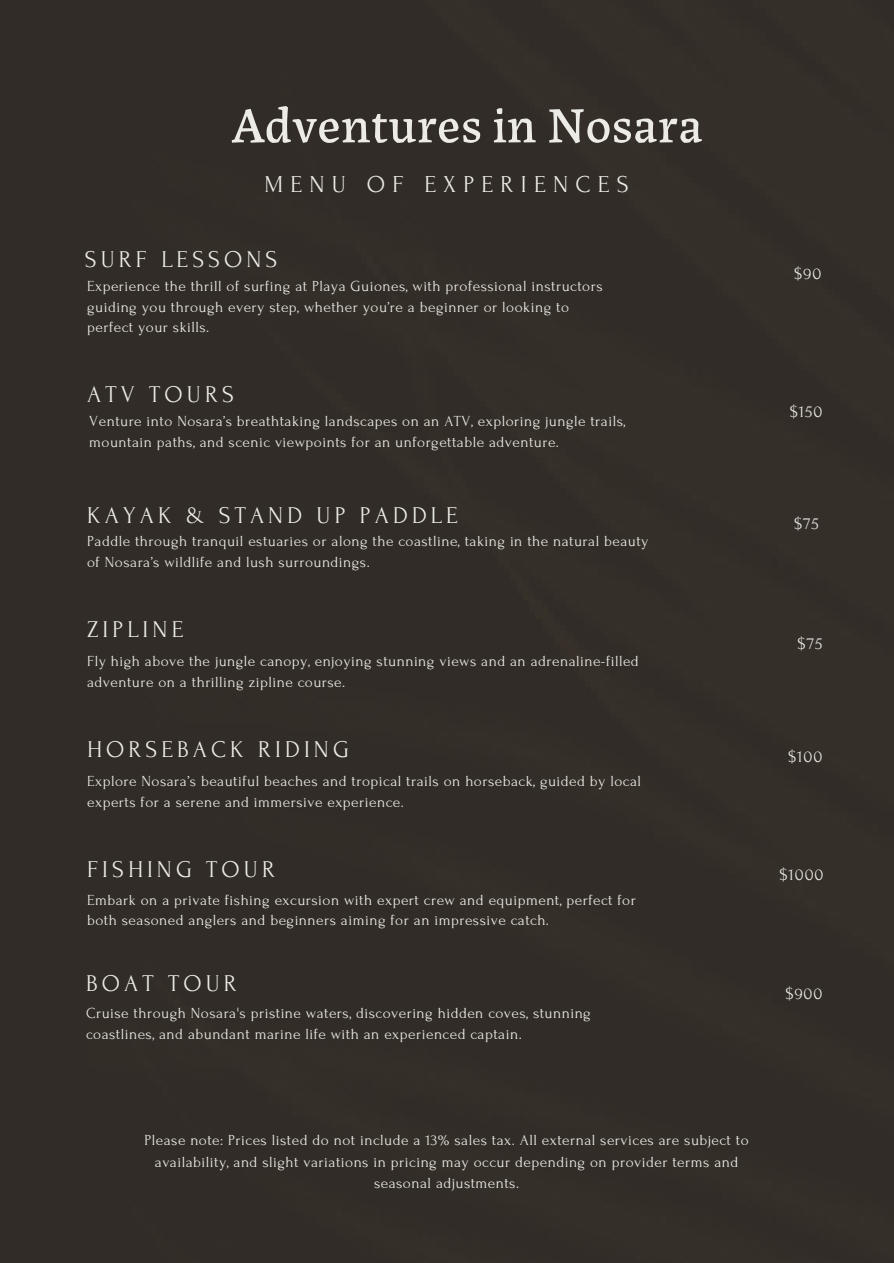
<style>
.page{position:relative;width:894px;height:1263px;background:#fff}
.page>*{position:absolute;margin:0;border:0;box-sizing:border-box;transform-origin:0 0}
.t1{font:500 51px "Labrada";color:#edebe6}
.t2{font:24.3px "Forum";letter-spacing:.3em;color:#edebe6}
.t3{font:24px "Forum";letter-spacing:.17em;color:#edebe6}
.t4{font:16.95px "Forum";letter-spacing:.05em;color:#edebe6}
.t5{font:15.3px/20.9px "Forum";letter-spacing:.03em;color:#edebe6}
</style>
<div class="page">
<div style="left:0;top:0;width:893px;height:1263px;background:#312c27"></div>
<p class="t1" style="left:232px;top:84px;width:473px">Adventures in Nosara</p>
<h1 class="t2" style="left:264px;top:172px;width:366px">MENU OF EXPERIENCES</h1>
<h2 class="t3" style="left:85px;top:246px;width:194px">SURF LESSONS</h2>
<p class="t5" style="left:87px;top:276px;width:517px">Experience the thrill of surfing at Playa Guiones, with professional instructors guiding you through every step, whether you’re a beginner or looking to perfect your skills.</p>
<h2 class="t3" style="left:87px;top:382px;width:148px">ATV TOURS</h2>
<p class="t5" style="left:89px;top:411px;width:538px">Venture into Nosara’s breathtaking landscapes on an ATV, exploring jungle trails, mountain paths, and scenic viewpoints for an unforgettable adventure.</p>
<p class="t3" style="left:87px;top:502px;width:372px">KAYAK &amp; STAND UP PADDLE</p>
<h2 class="t5" style="left:87px;top:531px;width:563px">Paddle through tranquil estuaries or along the coastline, taking in the natural beauty of Nosara’s wildlife and lush surroundings.</h2>
<p class="t3" style="left:87px;top:616px;width:98px">ZIPLINE</p>
<h2 class="t5" style="left:87px;top:651px;width:553px">Fly high above the jungle canopy, enjoying stunning views and an adrenaline-filled adventure on a thrilling zipline course.</h2>
<h3 class="t3" style="left:87px;top:737px;width:263px">HORSEBACK RIDING</h3>
<h3 class="t5" style="left:87px;top:771px;width:555px">Explore Nosara’s beautiful beaches and tropical trails on horseback, guided by local experts for a serene and immersive experience.</h3>
<h3 class="t3" style="left:87px;top:857px;width:189px">FISHING TOUR</h3>
<h3 class="t5" style="left:87px;top:890px;width:550px">Embark on a private fishing excursion with expert crew and equipment, perfect for both seasoned anglers and beginners aiming for an impressive catch.</h3>
<h3 class="t3" style="left:86px;top:971px;width:152px">BOAT TOUR</h3>
<h3 class="t5" style="left:86px;top:1003px;width:506px">Cruise through Nosara's pristine waters, discovering hidden coves, stunning coastlines, and abundant marine life with an experienced captain.</h3>
<h2 class="t4" style="left:794px;top:265px;width:29px">$90</h2>
<h2 class="t4" style="left:790px;top:403px;width:34px">$150</h2>
<p class="t4" style="left:794px;top:514px;width:26px">$75</p>
<p class="t4" style="left:798px;top:634px;width:26px">$75</p>
<h3 class="t4" style="left:788px;top:748px;width:36px">$100</h3>
<h2 class="t4" style="left:779px;top:866px;width:46px">$1000</h2>
<p class="t4" style="left:785px;top:985px;width:39px">$900</p>
<h2 class="t5" style="left:144px;top:1130px;width:606px;line-height:21.5px;text-align:center">Please note: Prices listed do not include a 13% sales tax. All external services are subject to availability, and slight variations in pricing may occur depending on provider terms and seasonal adjustments.</h2>
</div>
